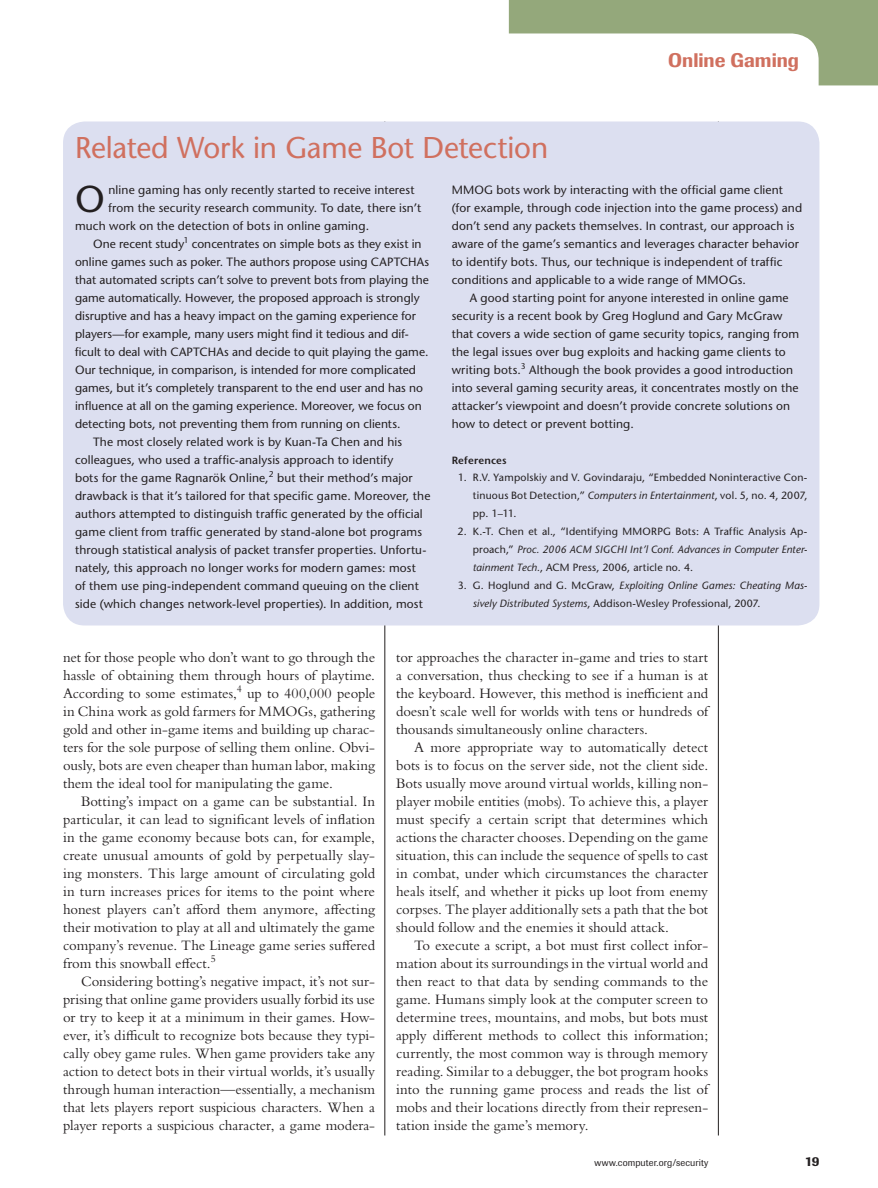
<style>
.page{position:relative;width:878px;height:1188px;background:#fff}
.page>*{position:absolute;margin:0;border:0;box-sizing:border-box;transform-origin:0 0}
.t1{font:500 37.35px "Stone Sans Std";color:#231f20}
.t2{font:500 30px "Stone Sans Std";letter-spacing:-.01em;color:#d0705f}
.t3{font:500 19.5px "Imago";color:#d0705f}
.t4{font:15px/18px "Bembo Std";color:#231f20;text-align:justify}
.t5{font:500 13.5px "Imago";color:#231f20}
.t6{font:500 12px/18px "Stone Sans Std";letter-spacing:.01em;color:#231f20}
.t7{font:500 10.5px/18px "Stone Sans Std";letter-spacing:.02em;color:#231f20;text-align:justify}
.t8{font:italic 500 10.5px/18px "Stone Sans Std";letter-spacing:.01em;color:#231f20}
.t9{font:600 10.5px "Stone Sans Std";letter-spacing:.02em;color:#231f20}
.t10{font:9.75px "Imago";letter-spacing:.015em;color:#231f20}
.s1{font-style:italic}
.s2{font-style:normal}
</style>
<div class="page">
<svg style="left:509px;top:0;width:369px;height:85px"></svg>
<hr style="left:718px;top:122px;width:1px;height:1014px;background:#231f20">
<hr style="left:384px;top:122px;width:1px;height:1014px;background:#231f20">
<div style="left:63px;top:122px;width:756px;height:504px;background:#dcdff0;border-radius:22px"></div>
<h2 class="t2" style="left:75px;top:129px;width:474px">Related Work in Game Bot Detection</h2>
<h3 class="t3" style="left:668px;top:49px;width:132px">Online Gaming</h3>
<h1 class="t1" style="left:75px;top:176px;width:31px">O</h1>
<p class="t6" style="left:108px;top:180px;width:307px">nline gaming has only recently started to receive interest</p>
<p class="t6" style="left:108px;top:198px;width:314px">from the security research community. To date, there isn’t</p>
<p class="t6" style="left:75px;top:216px;width:295px">much work on the detection of bots in online gaming.</p>
<p class="t6" style="left:93px;top:234px;width:330px">One recent study<sup>1</sup> concentrates on simple bots as they exist in</p>
<p class="t6" style="left:75px;top:252px;width:356px">online games such as poker. The authors propose using CAPTCHAs</p>
<p class="t6" style="left:75px;top:270px;width:355px">that automated scripts can’t solve to prevent bots from playing the</p>
<p class="t6" style="left:75px;top:288px;width:346px">game automatically. However, the proposed approach is strongly</p>
<p class="t6" style="left:75px;top:306px;width:342px">disruptive and has a heavy impact on the gaming experience for</p>
<p class="t6" style="left:75px;top:324px;width:335px">players—for example, many users might find it tedious and dif-</p>
<p class="t6" style="left:75px;top:342px;width:355px">ficult to deal with CAPTCHAs and decide to quit playing the game.</p>
<p class="t6" style="left:75px;top:360px;width:342px">Our technique, in comparison, is intended for more complicated</p>
<p class="t6" style="left:75px;top:378px;width:349px">games, but it’s completely transparent to the end user and has no</p>
<p class="t6" style="left:75px;top:396px;width:348px">influence at all on the gaming experience. Moreover, we focus on</p>
<p class="t6" style="left:75px;top:414px;width:327px">detecting bots, not preventing them from running on clients.</p>
<p class="t6" style="left:93px;top:432px;width:310px">The most closely related work is by Kuan-Ta Chen and his</p>
<p class="t6" style="left:75px;top:450px;width:320px">colleagues, who used a traffic-analysis approach to identify</p>
<p class="t6" style="left:75px;top:468px;width:339px">bots for the game Ragnarök Online,<sup>2</sup> but their method’s major</p>
<p class="t6" style="left:75px;top:486px;width:357px">drawback is that it’s tailored for that specific game. Moreover, the</p>
<p class="t6" style="left:75px;top:504px;width:349px">authors attempted to distinguish traffic generated by the official</p>
<p class="t6" style="left:75px;top:522px;width:348px">game client from traffic generated by stand-alone bot programs</p>
<p class="t6" style="left:75px;top:540px;width:353px">through statistical analysis of packet transfer properties. Unfortu-</p>
<p class="t6" style="left:75px;top:558px;width:342px">nately, this approach no longer works for modern games: most</p>
<p class="t6" style="left:75px;top:576px;width:345px">of them use ping-independent command queuing on the client</p>
<p class="t6" style="left:75px;top:594px;width:349px">side (which changes network-level properties). In addition, most</p>
<p class="t6" style="left:452px;top:180px;width:352px">MMOG bots work by interacting with the official game client (for example, through code injection into the game process) and don’t send any packets themselves. In contrast, our approach is aware of the game’s semantics and leverages character behavior to identify bots. Thus, our technique is independent of traffic conditions and applicable to a wide range of MMOGs.</p>
<p class="t6" style="left:452px;top:288px;width:349px;text-indent:18px">A good starting point for anyone interested in online game security is a recent book by Greg Hoglund and Gary McGraw that covers a wide section of game security topics, ranging from the legal issues over bug exploits and hacking game clients to writing bots.<sup>3</sup> Although the book provides a good introduction into several gaming security areas, it concentrates mostly on the attacker’s viewpoint and doesn’t provide concrete solutions on how to detect or prevent botting.</p>
<p class="t9" style="left:452px;top:454px;width:56px">References</p>
<p class="t7" style="left:472px;top:469px;width:336px;text-indent:-15px">1. R.V. Yampolskiy and V. Govindaraju, “Embedded Noninteractive Con&shy;tinuous Bot Detection,” <span class="s1">Computers in Entertainment</span>, vol. 5, no. 4, 2007, pp. 1–11.</p>
<p class="t7" style="left:472px;top:523px;width:336px;text-indent:-15px">2. K.-T. Chen et al., “Identifying MMORPG Bots: A Traffic Analysis Ap&shy;proach,” <span class="s1">Proc. 2006 ACM SIGCHI Int’l Conf. Advances in Computer Enter&shy;tainment Tech.</span>, ACM Press, 2006, article no. 4.</p>
<p class="t8" style="left:472px;top:577px;width:336px;text-indent:-15px"><span class="s2">3. G. Hoglund and G. McGraw,</span> Exploiting Online Games: Cheating Mas&shy;sively Distributed Systems<span class="s2">, Addison-Wesley Professional, 2007.</span></p>
<p class="t4" style="left:63px;top:648px;width:313px">net for those people who don’t want to go through the hassle of obtaining them through hours of playtime.<br>According to some estimates,<sup>4</sup> up to 400,000 people in China work as gold farmers for MMOGs, gathering gold and other in-game items and building up charac&shy;ters for the sole purpose of selling them online. Obvi&shy;ously, bots are even cheaper than human labor, making them the ideal tool for manipulating the game.</p>
<p class="t4" style="left:63px;top:792px;width:313px;text-indent:18px">Botting’s impact on a game can be substantial. In particular, it can lead to significant levels of inflation in the game economy because bots can, for example, create unusual amounts of gold by perpetually slay&shy;ing monsters. This large amount of circulating gold in turn increases prices for items to the point where honest players can’t afford them anymore, affecting their motivation to play at all and ultimately the game company’s revenue. The Lineage game series suffered from this snowball effect.<sup>5</sup></p>
<p class="t4" style="left:63px;top:972px;width:313px;text-indent:18px">Considering botting’s negative impact, it’s not sur&shy;prising that online game providers usually forbid its use or try to keep it at a minimum in their games. How&shy;ever, it’s difficult to recognize bots because they typi&shy;cally obey game rules. When game providers take any action to detect bots in their virtual worlds, it’s usually through human interaction—essentially, a mechanism that lets players report suspicious characters. When a player reports a suspicious character, a game modera-</p>
<p class="t4" style="left:396px;top:648px;width:313px">tor approaches the character in-game and tries to start a conversation, thus checking to see if a human is at the keyboard. However, this method is inefficient and doesn’t scale well for worlds with tens or hundreds of thousands simultaneously online characters.</p>
<p class="t4" style="left:396px;top:738px;width:313px;text-indent:18px">A more appropriate way to automatically detect bots is to focus on the server side, not the client side.<br>Bots usually move around virtual worlds, killing non&shy;player mobile entities (mobs). To achieve this, a player must specify a certain script that determines which actions the character chooses. Depending on the game situation, this can include the sequence of spells to cast in combat, under which circumstances the character heals itself, and whether it picks up loot from enemy corpses. The player additionally sets a path that the bot should follow and the enemies it should attack.</p>
<p class="t4" style="left:396px;top:936px;width:313px;text-indent:18px">To execute a script, a bot must first collect infor&shy;mation about its surroundings in the virtual world and then react to that data by sending commands to the game. Humans simply look at the computer screen to determine trees, mountains, and mobs, but bots must apply different methods to collect this information; currently, the most common way is through memory reading. Similar to a debugger, the bot program hooks into the running game process and reads the list of mobs and their locations directly from their represen&shy;tation inside the game’s memory.</p>
<p class="t10" style="left:594px;top:1156px;width:115px">www.computer.org/security</p>
<p class="t5" style="left:804px;top:1153px;width:16px">19</p>
</div>
